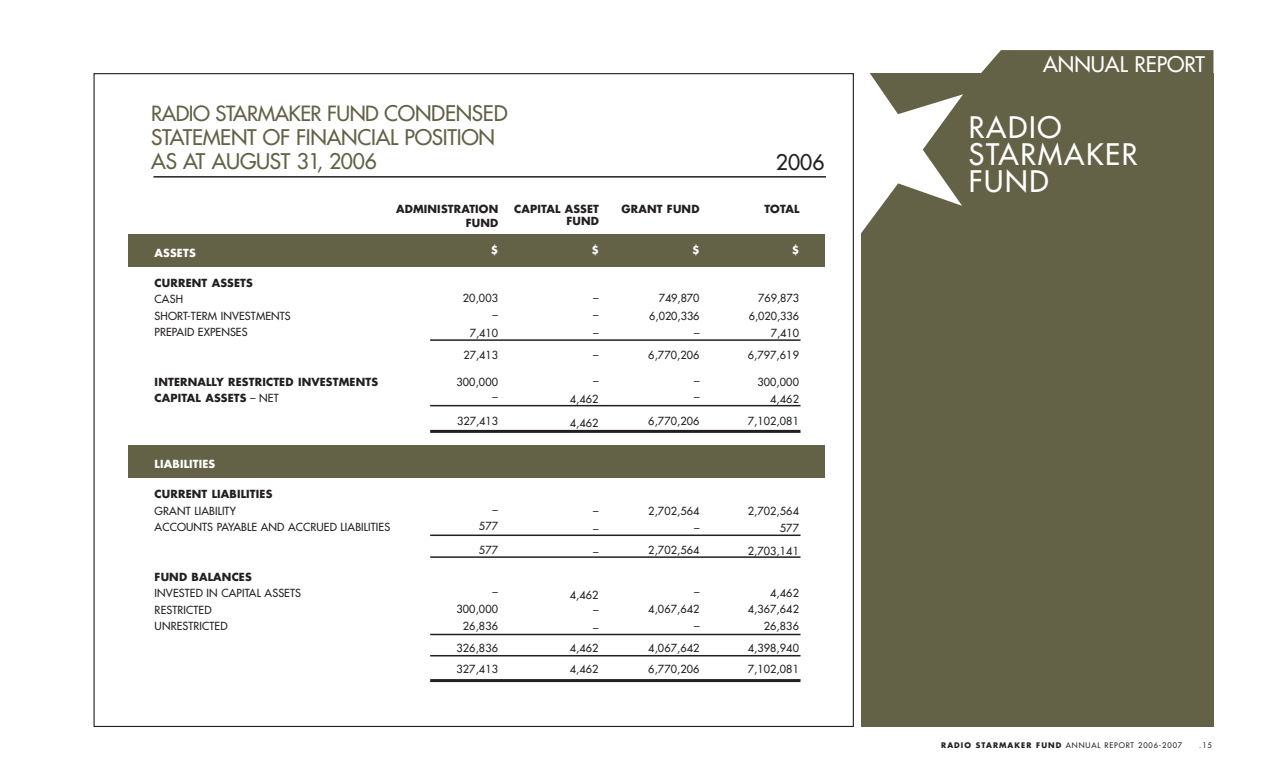
<style>
.page{position:relative;width:1269px;height:783px;background:#fff}
.page>*{position:absolute;margin:0;border:0;box-sizing:border-box;transform-origin:0 0}
.t1{font:28.95px/27.3px "Futura";letter-spacing:.06em;color:#fff}
.t2{font:21px/24px "Futura";letter-spacing:-.01em;color:#636146}
.t3{font:21px "Futura";color:#fff}
.t4{font:21px "Futura";color:#231f20}
.t5{font:20.4px "Futura";letter-spacing:-.025em;color:#636146}
.t6{font:10.8px/16.5px "Futura";letter-spacing:.01em;color:#231f20;text-align:right}
.t7{font:700 10.8px/16.5px "Futura";letter-spacing:.015em;color:#231f20;text-align:right}
.t8{font:700 10.8px "Futura";letter-spacing:.015em;color:#fff}
.t9{font:7.5px "Futura";letter-spacing:.115em;color:#231f20}
.s1{font-size:21px}
.s2{font-weight:400}
.s3{font-weight:700}
</style>
<div class="page">
<div style="left:861px;top:73px;width:352px;height:654px;background:#636146"></div>
<div style="left:994px;top:50px;width:219px;height:23px;background:#636146"></div>
<div style="left:128px;top:446px;width:697px;height:32px;background:#636146"></div>
<div style="left:128px;top:234px;width:697px;height:33px;background:#636146"></div>
<hr style="left:430px;top:405px;width:371px;height:1px;background:#231f20">
<hr style="left:430px;top:430px;width:371px;height:3px;background:#231f20">
<hr style="left:430px;top:535px;width:371px;height:1px;background:#231f20">
<hr style="left:430px;top:634px;width:371px;height:1px;background:#231f20">
<hr style="left:430px;top:655px;width:371px;height:1px;background:#231f20">
<hr style="left:430px;top:679px;width:371px;height:3px;background:#231f20">
<hr style="left:430px;top:556px;width:371px;height:2px;background:#231f20">
<hr style="left:430px;top:339px;width:371px;height:2px;background:#231f20">
<hr style="left:153px;top:176px;width:673px;height:2px;background:#231f20">
<svg style="left:776px;top:58px;width:218px;height:189px"></svg>
<h3 class="t5" style="left:151px;top:103px;width:358px">RADIO STARMAKER FUND <span class="s1">CONDENSED</span></h3>
<h2 class="t2" style="left:151px;top:126px;width:345px">STATEMENT OF FINANCIAL POSITION<br>AS AT AUGUST 31, 2006</h2>
<p class="t8" style="left:155px;top:248px;width:43px">ASSETS</p>
<p class="t7" style="left:155px;top:275px;width:100px">CURRENT ASSETS</p>
<p class="t6" style="left:155px;top:292px;width:138px;text-align:left">CASH<br>SHORT-TERM INVESTMENTS<br>PREPAID EXPENSES</p>
<p class="t7" style="left:155px;top:374px;width:225px;text-align:left">INTERNALLY RESTRICTED INVESTMENTS<br>CAPITAL ASSETS <span class="s2">– NET</span></p>
<p class="t7" style="left:396px;top:204px;width:104px;line-height:13.5px">ADMINISTRATION<br>FUND</p>
<p class="t8" style="left:491px;top:245px;width:9px">$</p>
<p class="t6" style="left:463px;top:291px;width:37px">20,003 –</p>
<p class="t6" style="left:463px;top:322px;width:36px;line-height:22.5px;text-align:center">7,410<br>27,413</p>
<p class="t6" style="left:456px;top:376px;width:43px;line-height:15px">300,000 –</p>
<p class="t6" style="left:457px;top:414px;width:42px">327,413</p>
<p class="t8" style="left:155px;top:459px;width:62px">LIABILITIES</p>
<p class="t7" style="left:155px;top:487px;width:119px">CURRENT LIABILITIES</p>
<p class="t6" style="left:155px;top:503px;width:237px;text-align:left">GRANT LIABILITY<br>ACCOUNTS PAYABLE AND ACCRUED LIABILITIES</p>
<p class="t7" style="left:155px;top:569px;width:99px">FUND BALANCES</p>
<p class="t6" style="left:155px;top:586px;width:148px;text-align:left">INVESTED IN CAPITAL ASSETS<br>RESTRICTED<br>UNRESTRICTED</p>
<p class="t6" style="left:479px;top:502px;width:21px">–<br>577</p>
<p class="t6" style="left:479px;top:543px;width:21px">577</p>
<p class="t6" style="left:456px;top:585px;width:43px">–<br>300,000<br>26,836</p>
<p class="t6" style="left:456px;top:639px;width:43px;line-height:21px;text-align:left">326,836<br>327,413</p>
<p class="t7" style="left:514px;top:204px;width:86px;line-height:12px">CAPITAL ASSET<br>FUND</p>
<p class="t8" style="left:592px;top:245px;width:9px">$</p>
<p class="t6" style="left:593px;top:291px;width:7px;text-align:left">– –</p>
<p class="t6" style="left:593px;top:322px;width:7px;line-height:22.5px;text-align:left">– –</p>
<p class="t6" style="left:570px;top:372px;width:30px;line-height:18px">–<br>4,462</p>
<p class="t6" style="left:570px;top:415px;width:30px">4,462</p>
<p class="t6" style="left:593px;top:503px;width:7px;line-height:18px;text-align:left">– –</p>
<p class="t6" style="left:593px;top:544px;width:7px">–</p>
<p class="t6" style="left:570px;top:588px;width:30px;line-height:15px">4,462 –</p>
<p class="t6" style="left:570px;top:618px;width:30px;line-height:20.7px;text-align:justify;text-indent:23px">– 4,462<br>4,462</p>
<p class="t7" style="left:622px;top:202px;width:79px">GRANT FUND</p>
<p class="t8" style="left:692px;top:245px;width:9px">$</p>
<p class="t6" style="left:649px;top:290px;width:52px;line-height:18px">749,870<br>6,020,336</p>
<p class="t6" style="left:648px;top:322px;width:53px;line-height:22.5px">–<br>6,770,206</p>
<p class="t6" style="left:694px;top:373px;width:7px;text-align:left">– –</p>
<p class="t6" style="left:648px;top:414px;width:53px">6,770,206</p>
<p class="t6" style="left:648px;top:504px;width:53px">2,702,564 –</p>
<p class="t6" style="left:648px;top:543px;width:53px">2,702,564</p>
<p class="t6" style="left:648px;top:584px;width:53px;line-height:17px">–<br>4,067,642 –</p>
<p class="t6" style="left:648px;top:638px;width:53px;line-height:21px;text-align:left">4,067,642<br>6,770,206</p>
<h2 class="t4" style="left:776px;top:152px;width:50px">2006</h2>
<p class="t7" style="left:764px;top:202px;width:37px">TOTAL</p>
<p class="t8" style="left:792px;top:245px;width:9px">$</p>
<p class="t6" style="left:749px;top:290px;width:52px;line-height:18px">769,873<br>6,020,336</p>
<p class="t6" style="left:748px;top:322px;width:53px;line-height:22.5px">7,410<br>6,797,619</p>
<p class="t6" style="left:757px;top:375px;width:43px">300,000<br>4,462</p>
<p class="t6" style="left:748px;top:414px;width:53px">7,102,081</p>
<p class="t6" style="left:748px;top:504px;width:53px">2,702,564<br>577</p>
<p class="t6" style="left:748px;top:543px;width:53px">2,703,141</p>
<p class="t6" style="left:748px;top:585px;width:53px">4,462<br>4,367,642<br>26,836</p>
<p class="t6" style="left:748px;top:639px;width:53px;line-height:21px;text-align:left">4,398,940<br>7,102,081</p>
<h2 class="t3" style="left:1043px;top:54px;width:163px">ANNUAL REPORT</h2>
<h1 class="t1" style="left:969px;top:115px;width:170px">RADIO<br>STARMAKER<br>FUND</h1>
<p class="t9" style="left:941px;top:741px;width:242px"><span class="s3">RADIO STARMAKER FUND</span> ANNUAL REPORT 2006-2007</p>
<p class="t9" style="left:1199px;top:741px;width:14px">.15</p>
</div>
